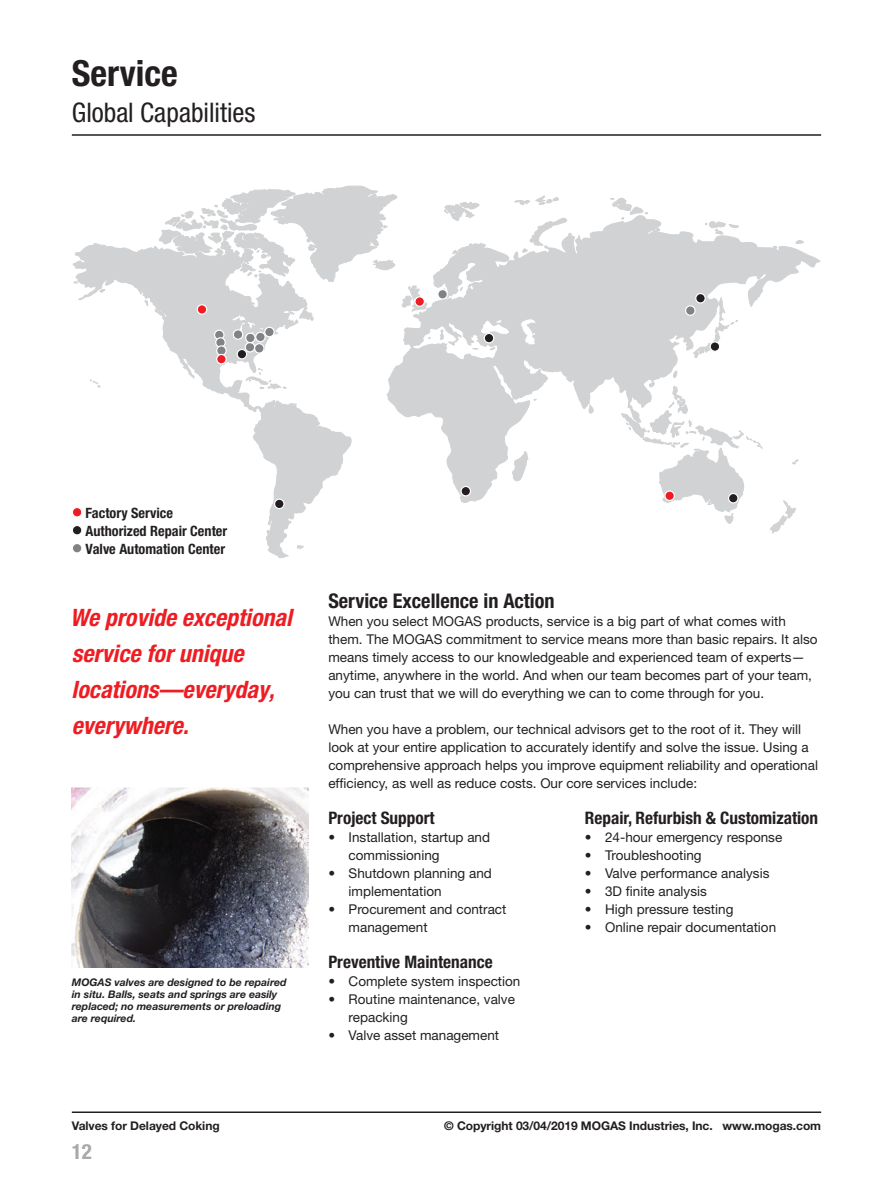
<style>
.page{position:relative;width:893px;height:1188px;background:#fff}
.page>*{position:absolute;margin:0;border:0;box-sizing:border-box;transform-origin:0 0}
.headline{font:700 condensed 36px "Helvetica Neue LT Pro";color:#231f20}
.subhead{font:condensed 27px "Helvetica Neue LT Pro";color:#231f20}
.quote_medium{font:italic 700 condensed 24px/36px "Helvetica Neue LT Pro";color:#ee1d23}
.t1{font:700 condensed 21px "Helvetica Neue LT Pro";color:#a8a9ad}
.subhead1{font:700 condensed 20.25px "Helvetica Neue LT Pro";color:#231f20}
.subhead2{font:700 condensed 17.25px "Helvetica Neue LT Pro";color:#231f20}
.subhead2-2{font:700 condensed 14.25px "Helvetica Neue LT Pro";color:#231f20}
.body_text{font:13.5px/18px "Helvetica Neue LT Pro";color:#231f20}
.body_bullets{font:13.5px/18px "Helvetica Neue LT Pro";color:#231f20}
.t2{font:700 12px "Helvetica Neue LT Pro";letter-spacing:-.005em;color:#231f20}
.t3{font:italic 700 10.5px/12px "Helvetica Neue LT Pro";color:#231f20}
</style>
<div class="page">
<hr style="left:72px;top:134px;width:749px;height:2px;background:#231f20">
<hr style="left:72px;top:1112px;width:749px;height:1px;background:#231f20">
<svg style="left:770px;top:500px;width:26px;height:33px"></svg>
<svg style="left:792px;top:460px;width:6px;height:4px"></svg>
<svg style="left:762px;top:242px;width:58px;height:50px"></svg>
<svg style="left:796px;top:240px;width:8px;height:4px"></svg>
<svg style="left:73px;top:186px;width:689px;height:372px"></svg>
<div style="left:265px;top:327px;width:9px;height:10px;background:#808285;border-radius:50%"></div>
<div style="left:264px;top:327px;width:11px;height:10px;border:1px solid #fff;border-radius:50%"></div>
<div style="left:237px;top:349px;width:10px;height:10px;background:#231f20;border-radius:50%"></div>
<div style="left:237px;top:349px;width:10px;height:10px;border:1px solid #fff;border-radius:50%"></div>
<div style="left:197px;top:305px;width:10px;height:9px;background:#ee1d23;border-radius:50%"></div>
<div style="left:197px;top:304px;width:10px;height:11px;border:1px solid #fff;border-radius:50%"></div>
<div style="left:215px;top:330px;width:9px;height:10px;background:#808285;border-radius:50%"></div>
<div style="left:214px;top:330px;width:11px;height:10px;border:1px solid #fff;border-radius:50%"></div>
<div style="left:233px;top:330px;width:10px;height:9px;background:#808285;border-radius:50%"></div>
<div style="left:233px;top:329px;width:10px;height:11px;border:1px solid #fff;border-radius:50%"></div>
<div style="left:245px;top:343px;width:10px;height:9px;background:#808285;border-radius:50%"></div>
<div style="left:245px;top:342px;width:10px;height:11px;border:1px solid #fff;border-radius:50%"></div>
<div style="left:255px;top:344px;width:9px;height:9px;background:#808285;border-radius:50%"></div>
<div style="left:254px;top:343px;width:11px;height:11px;border:1px solid #fff;border-radius:50%"></div>
<div style="left:246px;top:333px;width:9px;height:10px;background:#808285;border-radius:50%"></div>
<div style="left:245px;top:333px;width:11px;height:10px;border:1px solid #fff;border-radius:50%"></div>
<div style="left:256px;top:332px;width:9px;height:10px;background:#808285;border-radius:50%"></div>
<div style="left:255px;top:332px;width:11px;height:10px;border:1px solid #fff;border-radius:50%"></div>
<svg style="left:415px;top:297px;width:9px;height:9px"></svg>
<div style="left:414px;top:296px;width:11px;height:11px;border:1px solid #fff;border-radius:50%"></div>
<div style="left:438px;top:290px;width:9px;height:9px;background:#808285;border-radius:50%"></div>
<div style="left:437px;top:289px;width:11px;height:11px;border:1px solid #fff;border-radius:50%"></div>
<div style="left:686px;top:306px;width:9px;height:9px;background:#808285;border-radius:50%"></div>
<div style="left:685px;top:305px;width:11px;height:11px;border:1px solid #fff;border-radius:50%"></div>
<svg style="left:696px;top:294px;width:9px;height:9px"></svg>
<div style="left:695px;top:293px;width:11px;height:11px;border:1px solid #fff;border-radius:50%"></div>
<div style="left:710px;top:342px;width:10px;height:9px;background:#231f20;border-radius:50%"></div>
<div style="left:710px;top:341px;width:10px;height:11px;border:1px solid #fff;border-radius:50%"></div>
<svg style="left:665px;top:491px;width:9px;height:9px"></svg>
<div style="left:664px;top:490px;width:11px;height:11px;border:1px solid #fff;border-radius:50%"></div>
<div style="left:275px;top:499px;width:9px;height:10px;background:#231f20;border-radius:50%"></div>
<div style="left:274px;top:499px;width:11px;height:10px;border:1px solid #fff;border-radius:50%"></div>
<div style="left:461px;top:486px;width:9px;height:10px;background:#231f20;border-radius:50%"></div>
<div style="left:460px;top:486px;width:11px;height:10px;border:1px solid #fff;border-radius:50%"></div>
<div style="left:484px;top:333px;width:10px;height:10px;background:#231f20;border-radius:50%"></div>
<div style="left:484px;top:333px;width:10px;height:10px;border:1px solid #fff;border-radius:50%"></div>
<svg style="left:728px;top:494px;width:10px;height:9px"></svg>
<div style="left:728px;top:493px;width:11px;height:11px;border:1px solid #fff;border-radius:50%"></div>
<div style="left:216px;top:338px;width:9px;height:9px;background:#808285;border-radius:50%"></div>
<div style="left:215px;top:337px;width:11px;height:11px;border:1px solid #fff;border-radius:50%"></div>
<div style="left:217px;top:346px;width:9px;height:9px;background:#808285;border-radius:50%"></div>
<div style="left:216px;top:345px;width:11px;height:11px;border:1px solid #fff;border-radius:50%"></div>
<div style="left:217px;top:354px;width:9px;height:10px;background:#ee1d23;border-radius:50%"></div>
<div style="left:216px;top:354px;width:11px;height:10px;border:1px solid #fff;border-radius:50%"></div>
<div style="left:72px;top:508px;width:10px;height:9px;background:#ee1d23;border-radius:50%"></div>
<div style="left:72px;top:507px;width:10px;height:11px;border:1px solid #fff;border-radius:50%"></div>
<div style="left:72px;top:526px;width:10px;height:9px;background:#231f20;border-radius:50%"></div>
<div style="left:72px;top:525px;width:10px;height:11px;border:1px solid #fff;border-radius:50%"></div>
<div style="left:72px;top:544px;width:10px;height:9px;background:#808285;border-radius:50%"></div>
<div style="left:72px;top:543px;width:10px;height:11px;border:1px solid #fff;border-radius:50%"></div>
<img style="left:72px;top:788px;width:236px;height:180px">
<p class="headline" style="left:72px;top:51px;width:107px">Service</p>
<p class="subhead" style="left:72px;top:96px;width:185px">Global Capabilities</p>
<p class="subhead2-2" style="left:86px;top:504px;width:89px">Factory Service</p>
<p class="subhead2-2" style="left:86px;top:522px;width:143px">Authorized Repair Center</p>
<p class="subhead2-2" style="left:86px;top:540px;width:141px">Valve Automation Center</p>
<p class="quote_medium" style="left:70px;top:599px;width:223px">We provide exceptional service for unique locations—everyday, everywhere.</p>
<p class="t3" style="left:72px;top:976px;width:216px">MOGAS valves are designed to be repaired in situ. Balls, seats and springs are easily replaced; no measurements or preloading are required.</p>
<p class="subhead1" style="left:328px;top:588px;width:228px">Service Excellence in Action</p>
<p class="body_text" style="left:328px;top:612px;width:491px">When you select MOGAS products, service is a big part of what comes with them. The MOGAS commitment to service means more than basic repairs. It also means timely access to our knowledgeable and experienced team of experts— anytime, anywhere in the world. And when our team becomes part of your team, you can trust that we will do everything we can to come through for you.</p>
<p class="body_text" style="left:328px;top:720px;width:491px">When you have a problem, our technical advisors get to the root of it. They will look at your entire application to accurately identify and solve the issue. Using a comprehensive approach helps you improve equipment reliability and operational efficiency, as well as reduce costs. Our core services include:</p>
<p class="subhead2" style="left:328px;top:807px;width:108px">Project Support</p>
<p class="body_bullets" style="left:349px;top:828px;width:143px;text-indent:-20px">• Installation, startup and commissioning</p>
<p class="body_bullets" style="left:349px;top:864px;width:145px;text-indent:-20px">• Shutdown planning and implementation</p>
<p class="body_bullets" style="left:349px;top:900px;width:159px;text-indent:-20px">• Procurement and contract management</p>
<p class="subhead2" style="left:328px;top:951px;width:166px">Preventive Maintenance</p>
<p class="body_bullets" style="left:328px;top:972px;width:194px">• Complete system inspection</p>
<p class="body_bullets" style="left:349px;top:990px;width:168px;text-indent:-20px">• Routine maintenance, valve repacking</p>
<p class="body_bullets" style="left:328px;top:1026px;width:172px">• Valve asset management</p>
<p class="subhead2" style="left:585px;top:807px;width:235px">Repair, Refurbish &amp; Customization</p>
<p class="body_bullets" style="left:585px;top:828px;width:199px">• 24-hour emergency response</p>
<p class="body_bullets" style="left:585px;top:846px;width:118px">• Troubleshooting</p>
<p class="body_bullets" style="left:585px;top:864px;width:186px">• Valve performance analysis</p>
<p class="body_bullets" style="left:585px;top:882px;width:124px">• 3D finite analysis</p>
<p class="body_bullets" style="left:585px;top:900px;width:150px">• High pressure testing</p>
<p class="body_bullets" style="left:585px;top:918px;width:193px">• Online repair documentation</p>
<p class="t2" style="left:72px;top:1118px;width:149px">Valves for Delayed Coking</p>
<p class="t2" style="left:444px;top:1118px;width:378px">© Copyright 03/04/2019 MOGAS Industries, Inc. www.mogas.com</p>
<h3 class="t1" style="left:72px;top:1139px;width:22px">12</h3>
</div>
